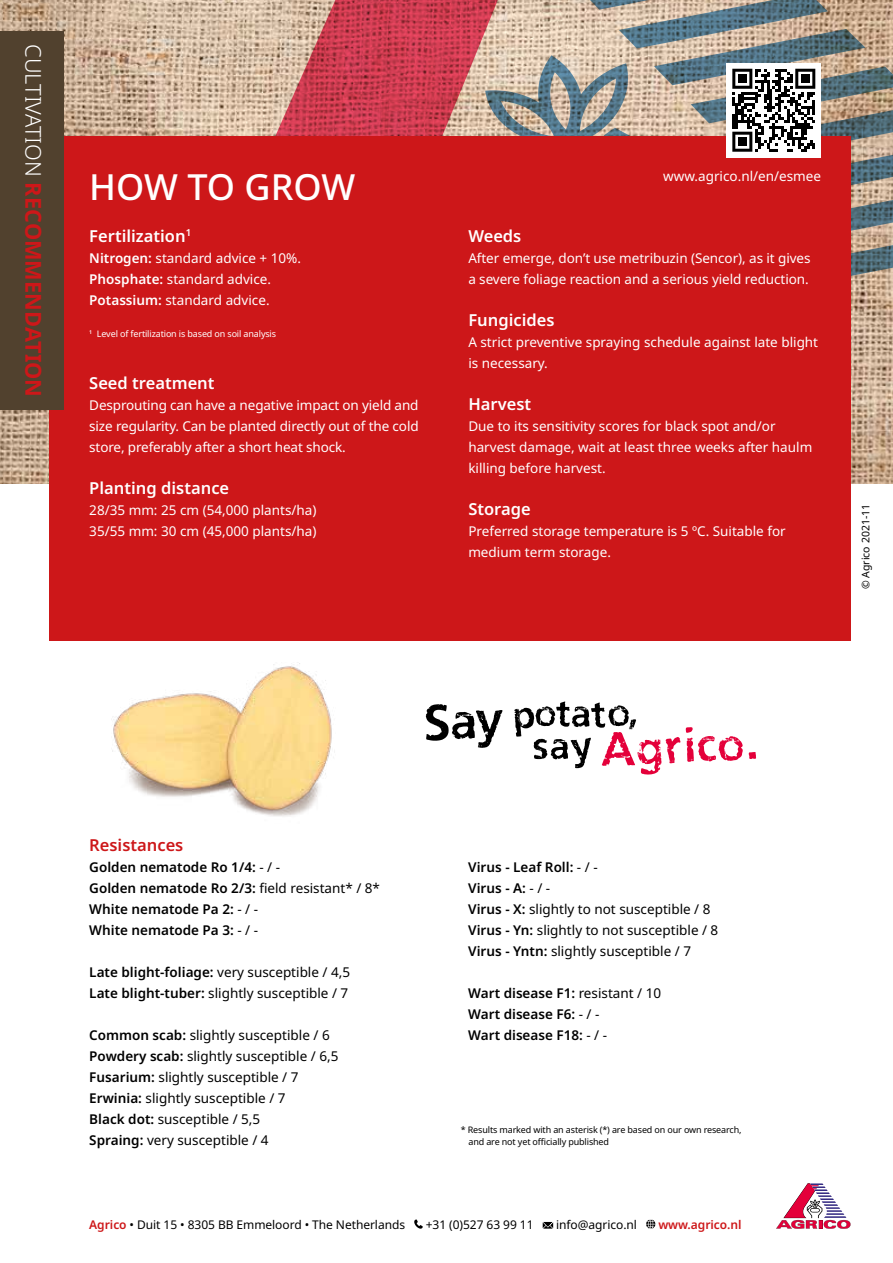
<style>
.page{position:relative;width:893px;height:1263px;background:#fff}
.page>*{position:absolute;margin:0;border:0;box-sizing:border-box;transform-origin:0 0}
.t1{font:500 36px "Noto Sans";letter-spacing:-.005em;color:#fff}
.t2{font:700 21.75px "Noto Sans";color:#cd1719}
.H3_Heading{font:600 16.5px "Noto Sans";color:#fff}
.H3_Heading-2{font:600 16.5px "Noto Sans";color:#cd1719}
.P_Paragraaf{font:13.5px/21px "Noto Sans";color:#fff}
.P_Paragraaf-2{font:13.5px "Noto Sans";color:#000}
.P_Paragraaf-3{font:600 13.5px "Noto Sans";color:#000}
.Paginanummer{font:13.5px "Noto Sans";color:#fff}
.t3{font:12px "Noto Sans";letter-spacing:-.005em;color:#000}
.t4{font:600 12px "Noto Sans";letter-spacing:-.005em;color:#cd1719}
.t5{font:10.5px "Noto Sans";color:#000}
.P_Legal{font:9px/11.2px "Noto Sans";letter-spacing:-.015em;color:#000}
.P_Legal-2{font:9px "Noto Sans";letter-spacing:-.015em;color:#fff}
.s1{font-weight:300;color:#fff}
.s2{font-weight:600}
.s3{font-weight:400}
.s4{font-weight:600;color:#cd1719}
</style>
<div class="page">
<img style="left:0;top:0;width:893px;height:483px">
<svg style="left:562px;top:55px;width:19px;height:81px;background:#8f999b"></svg>
<svg style="left:154px;top:0;width:408px;height:136px;background:#cb8682"></svg>
<div style="left:49px;top:136px;width:801px;height:504px;background:#cd1719"></div>
<div style="left:0;top:32px;width:64px;height:378px;background:#51412e"></div>
<svg style="left:414px;top:1219px;width:9px;height:10px"></svg>
<svg style="left:543px;top:1222px;width:10px;height:7px"></svg>
<svg style="left:646px;top:1219px;width:9px;height:9px"></svg>
<svg style="left:776px;top:1183px;width:74px;height:46px"></svg>
<svg style="left:749px;top:752px;width:7px;height:7px"></svg>
<svg style="left:426px;top:704px;width:76px;height:44px"></svg>
<svg style="left:514px;top:701px;width:229px;height:74px"></svg>
<img style="left:76px;top:640px;width:320px;height:177px">
<svg style="left:581px;top:0;width:312px;height:299px"></svg>
<div style="left:738px;top:74px;width:9px;height:9px;background:#000"></div>
<div style="left:801px;top:74px;width:9px;height:9px;background:#000"></div>
<div style="left:738px;top:137px;width:9px;height:9px;background:#000"></div>
<h2 class="t2" style="left:49px;top:44px;width:354px;rotate:90deg"><span class="s1">CULTIVATION</span> RECOMMENDATION</h2>
<h1 class="t1" style="left:89px;top:161px;width:267px">HOW TO GROW</h1>
<p class="H3_Heading" style="left:89px;top:224px;width:103px">Fertilization<sup>1</sup></p>
<p class="P_Paragraaf" style="left:89px;top:247px;width:213px"><span class="s2">Nitrogen:</span> standard advice + 10%.</p>
<p class="P_Paragraaf" style="left:89px;top:268px;width:183px"><span class="s2">Phosphate:</span> standard advice.</p>
<p class="P_Paragraaf" style="left:89px;top:289px;width:182px"><span class="s2">Potassium:</span> standard advice.</p>
<p class="P_Legal-2" style="left:89px;top:327px;width:188px"><sup>1</sup> Level of fertilization is based on soil analysis</p>
<p class="H3_Heading" style="left:89px;top:371px;width:127px">Seed treatment</p>
<p class="P_Paragraaf" style="left:89px;top:394px;width:331px;text-align:justify">Desprouting can have a negative impact on yield and size regularity. Can be planted directly out of the cold store, preferably after a short heat shock.</p>
<p class="H3_Heading" style="left:89px;top:476px;width:141px">Planting distance</p>
<p class="P_Paragraaf" style="left:89px;top:499px;width:229px">28/35 mm: 25 cm (54,000 plants/ha)</p>
<p class="P_Paragraaf" style="left:89px;top:520px;width:229px">35/55 mm: 30 cm (45,000 plants/ha)</p>
<p class="Paginanummer" style="left:663px;top:167px;width:159px">www.agrico.nl/en/esmee</p>
<p class="H3_Heading" style="left:468px;top:224px;width:54px">Weeds</p>
<p class="P_Paragraaf" style="left:468px;top:247px;width:344px">After emerge, don’t use metribuzin (Sencor), as it gives a severe foliage reaction and a serious yield reduction.</p>
<p class="H3_Heading" style="left:468px;top:308px;width:88px">Fungicides</p>
<p class="P_Paragraaf" style="left:468px;top:331px;width:351px">A strict preventive spraying schedule against late blight is necessary.</p>
<p class="H3_Heading" style="left:468px;top:392px;width:64px">Harvest</p>
<p class="P_Paragraaf" style="left:468px;top:415px;width:345px">Due to its sensitivity scores for black spot and/or harvest damage, wait at least three weeks after haulm killing before harvest.</p>
<p class="H3_Heading" style="left:468px;top:497px;width:64px">Storage</p>
<p class="P_Paragraaf" style="left:468px;top:520px;width:319px">Preferred storage temperature is 5 ºC. Suitable for medium term storage.</p>
<p class="t5" style="left:858px;top:589px;width:87px;rotate:-90deg">© Agrico 2021-11</p>
<p class="H3_Heading-2" style="left:89px;top:833px;width:96px">Resistances</p>
<p class="P_Paragraaf-3" style="left:89px;top:857px;width:192px">Golden nematode Ro 1/4: <span class="s3">- / -</span></p>
<p class="P_Paragraaf-3" style="left:89px;top:878px;width:292px">Golden nematode Ro 2/3: <span class="s3">field resistant* / 8*</span></p>
<p class="P_Paragraaf-3" style="left:89px;top:899px;width:170px">White nematode Pa 2: <span class="s3">- / -</span></p>
<p class="P_Paragraaf-3" style="left:89px;top:920px;width:170px">White nematode Pa 3: <span class="s3">- / -</span></p>
<p class="P_Paragraaf-3" style="left:89px;top:962px;width:262px">Late blight-foliage: <span class="s3">very susceptible / 4,5</span></p>
<p class="P_Paragraaf-2" style="left:89px;top:983px;width:261px"><span class="s2">Late blight-tuber:</span> slightly susceptible / 7</p>
<p class="P_Paragraaf-2" style="left:89px;top:1025px;width:242px"><span class="s2">Common scab:</span> slightly susceptible / 6</p>
<p class="P_Paragraaf-2" style="left:89px;top:1046px;width:251px"><span class="s2">Powdery scab:</span> slightly susceptible / 6,5</p>
<p class="P_Paragraaf-2" style="left:89px;top:1067px;width:211px"><span class="s2">Fusarium:</span> slightly susceptible / 7</p>
<p class="P_Paragraaf-2" style="left:89px;top:1088px;width:198px"><span class="s2">Erwinia:</span> slightly susceptible / 7</p>
<p class="P_Paragraaf-2" style="left:89px;top:1109px;width:173px"><span class="s2">Black dot:</span> susceptible / 5,5</p>
<p class="P_Paragraaf-2" style="left:89px;top:1130px;width:181px"><span class="s2">Spraing:</span> very susceptible / 4</p>
<p class="P_Paragraaf-3" style="left:468px;top:857px;width:131px">Virus - Leaf Roll: <span class="s3">- / -</span></p>
<p class="P_Paragraaf-3" style="left:468px;top:878px;width:84px">Virus - A: <span class="s3">- / -</span></p>
<p class="P_Paragraaf-2" style="left:468px;top:899px;width:244px"><span class="s2">Virus - X:</span> slightly to not susceptible / 8</p>
<p class="P_Paragraaf-2" style="left:468px;top:920px;width:252px"><span class="s2">Virus - Yn:</span> slightly to not susceptible / 8</p>
<p class="P_Paragraaf-2" style="left:468px;top:941px;width:224px"><span class="s2">Virus - Yntn:</span> slightly susceptible / 7</p>
<p class="P_Paragraaf-3" style="left:468px;top:983px;width:194px">Wart disease F1: <span class="s3">resistant / 10</span></p>
<p class="P_Paragraaf-3" style="left:468px;top:1004px;width:133px">Wart disease F6: <span class="s3">- / -</span></p>
<p class="P_Paragraaf-3" style="left:468px;top:1025px;width:140px">Wart disease F18: <span class="s3">- / -</span></p>
<p class="P_Legal" style="left:468px;top:1125px;width:275px;text-indent:-8px">* Results marked with an asterisk (*) are based on our own research, and are not yet officially published</p>
<p class="t3" style="left:89px;top:1216px;width:317px"><span class="s4">Agrico</span> • Duit 15 • 8305 BB Emmeloord • The Netherlands</p>
<p class="t3" style="left:426px;top:1216px;width:109px">+31 (0)527 63 99 11</p>
<p class="t3" style="left:556px;top:1216px;width:82px">info@agrico.nl</p>
<p class="t4" style="left:658px;top:1216px;width:85px">www.agrico.nl</p>
</div>
